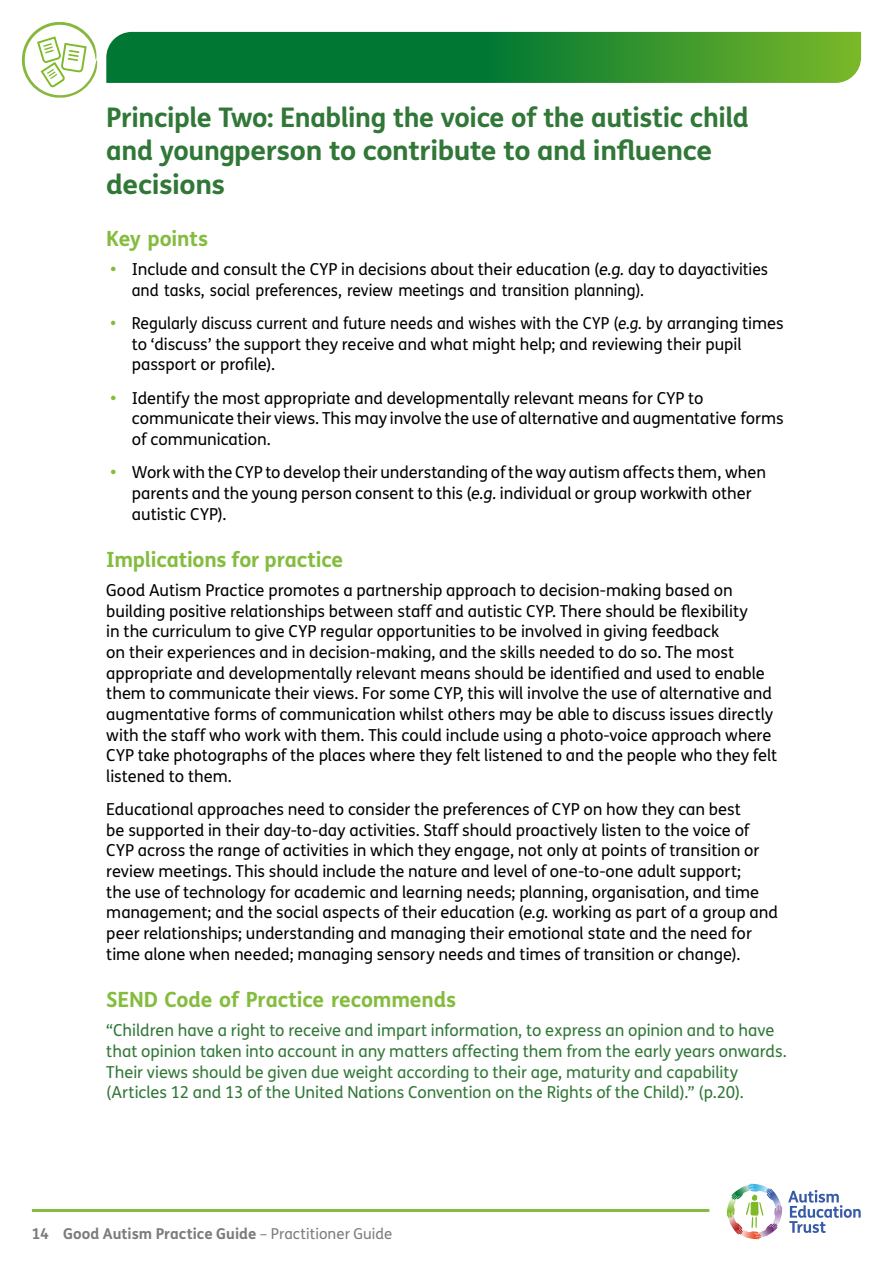
<style>
.page{position:relative;width:893px;height:1263px;background:#fff}
.page>*{position:absolute;margin:0;border:0;box-sizing:border-box;transform-origin:0 0}
.t1{font:700 27px/33.8px "FS Me";letter-spacing:-.015em;color:#317737}
.t2{font:700 21px "FS Me";letter-spacing:-.01em;color:#84bc3d}
.t3{font:16.5px/20.7px "FS Me";color:#000}
.t4{font:16.5px/20.7px "FS Me";letter-spacing:-.005em;color:#317737}
.t5{font:16.5px/20.7px "FS Me";color:#000;scale:.95 1}
.t6{font:700 15px "FS Me";color:#7c7c7c}
.s1{font-weight:700;color:#84bc3d}
.s2{font-style:italic}
.s3{font-weight:400}
</style>
<div class="page">
<svg style="left:788px;top:1190px;width:73px;height:43px"></svg>
<svg style="left:727px;top:1184px;width:52px;height:55px"></svg>
<hr style="left:32px;top:1209px;width:677px;height:3px;background:#84bc3d">
<svg style="left:106px;top:32px;width:755px;height:51px;background:#208832"></svg>
<svg style="left:22px;top:22px;width:75px;height:76px"></svg>
<h1 class="t1" style="left:106px;top:99px;width:644px">Principle Two: Enabling the voice of the autistic child and young person to contribute to and influence decisions</h1>
<p class="t2" style="left:106px;top:222px;width:103px">Key points</p>
<p class="t3" style="left:132px;top:258px;width:638px;text-indent:-21px"><span class="s1">•</span> Include and consult the CYP in decisions about their education (<span class="s2">e.g.</span> day to day activities and tasks, social preferences, review meetings and transition planning).</p>
<p class="t5" style="left:132px;top:312px;width:688px;text-indent:-21px"><span class="s1">•</span> Regularly discuss current and future needs and wishes with the CYP (<span class="s2">e.g.</span> by arranging times to ‘discuss’ the support they receive and what might help; and reviewing their pupil passport or profile).</p>
<p class="t3" style="left:132px;top:387px;width:653px;text-indent:-21px"><span class="s1">•</span> Identify the most appropriate and developmentally relevant means for CYP to communicate their views. This may involve the use of alternative and augmentative forms of communication.</p>
<p class="t3" style="left:132px;top:462px;width:636px;text-indent:-21px"><span class="s1">•</span> Work with the CYP to develop their understanding of the way autism affects them, when parents and the young person consent to this (<span class="s2">e.g.</span> individual or group work with other autistic CYP).</p>
<p class="t2" style="left:106px;top:543px;width:238px">Implications for practice</p>
<p class="t3" style="left:106px;top:580px;width:672px">Good Autism Practice promotes a partnership approach to decision-making based on building positive relationships between staff and autistic CYP. There should be flexibility<br>in the curriculum to give CYP regular opportunities to be involved in giving feedback<br>on their experiences and in decision-making, and the skills needed to do so. The most appropriate and developmentally relevant means should be identified and used to enable them to communicate their views. For some CYP, this will involve the use of alternative and augmentative forms of communication whilst others may be able to discuss issues directly with the staff who work with them. This could include using a photo-voice approach where CYP take photographs of the places where they felt listened to and the people who they felt listened to them.</p>
<p class="t3" style="left:106px;top:799px;width:673px">Educational approaches need to consider the preferences of CYP on how they can best<br>be supported in their day-to-day activities. Staff should proactively listen to the voice of CYP across the range of activities in which they engage, not only at points of transition or review meetings. This should include the nature and level of one-to-one adult support;<br>the use of technology for academic and learning needs; planning, organisation, and time management; and the social aspects of their education (<span class="s2">e.g.</span> working as part of a group and peer relationships; understanding and managing their emotional state and the need for time alone when needed; managing sensory needs and times of transition or change).</p>
<p class="t2" style="left:106px;top:983px;width:351px">SEND Code of Practice recommends</p>
<p class="t4" style="left:106px;top:1020px;width:682px">“Children have a right to receive and impart information, to express an opinion and to have that opinion taken into account in any matters affecting them from the early years onwards.<br>Their views should be given due weight according to their age, maturity and capability (Articles 12 and 13 of the United Nations Convention on the Rights of the Child).” (p.20).</p>
<p class="t6" style="left:32px;top:1222px;width:362px">14 Good Autism Practice Guide <span class="s3">– Practitioner Guide</span></p>
</div>
